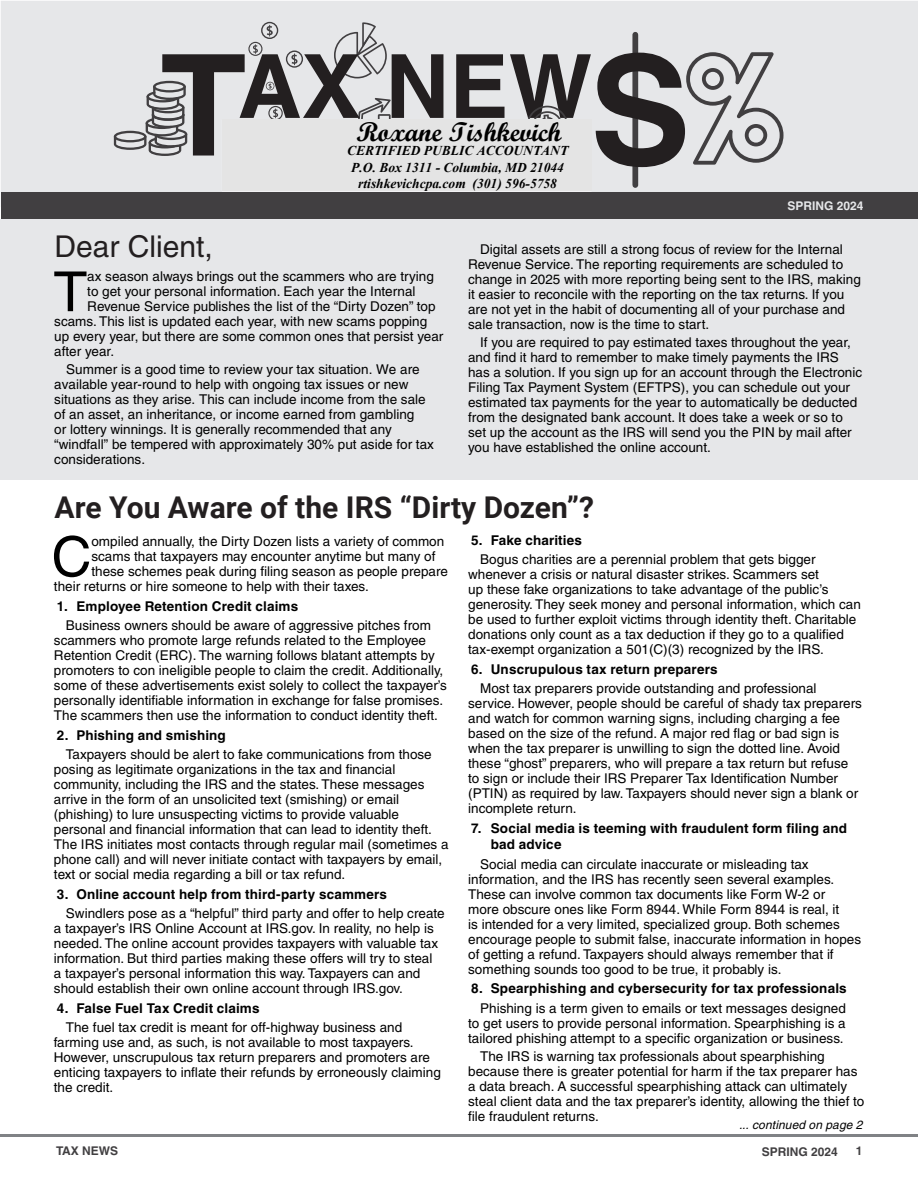
<style>
.page{position:relative;width:918px;height:1188px;background:#fff}
.page>*{position:absolute;margin:0;border:0;box-sizing:border-box;transform-origin:0 0}
.t1{font:55.35px "Helvetica LT Pro";color:#000}
.t2{font:700 30px "Roboto";color:#231f20}
.t3{font:30px "Helvetica LT Pro";color:#231f20}
.t4{font:27px "Script MT Bold";color:#000}
.t5{font:13.5px/15px "Helvetica LT Pro";color:#000}
.t6{font:700 13.5px/16.5px "Helvetica LT Pro";letter-spacing:.01em;color:#000}
.t7{font:italic 700 13.5px/16.2px "Times New Roman";color:#000;text-align:center}
.t8{font:italic 12px "Helvetica LT Pro";letter-spacing:.015em;color:#000}
.t9{font:700 12px "Helvetica LT Pro";color:#413f41}
.t10{font:700 12px "Helvetica LT Pro";color:#e6e7e9}
</style>
<div class="page">
<div style="left:1px;top:1px;width:917px;height:191px;background:#e6e7e9"></div>
<div style="left:632px;top:35px;width:6px;height:150px;background:#413f41"></div>
<svg style="left:114px;top:22px;width:329px;height:134px;background:#a9a9ab"></svg>
<svg style="left:456px;top:52px;width:328px;height:115px;background:#969596"></svg>
<div style="left:1px;top:192px;width:917px;height:27px;background:#413f41"></div>
<hr style="left:0;top:1134px;width:918px;height:3px;background:#808285">
<div style="left:1px;top:219px;width:917px;height:261px;background:#e6e7e9"></div>
<div style="left:223px;top:119px;width:369px;height:72px;background:#e4e4e4"></div>
<h3 class="t4" style="left:357px;top:115px;width:206px">Roxane Tishkevich</h3>
<p class="t7" style="left:347px;top:142px;width:223px">CERTIFIED PUBLIC ACCOUNTANT<br>P.O. Box 1311 - Columbia, MD 21044 rtishkevichcpa.com (301) 596-5758</p>
<p class="t10" style="left:787px;top:198px;width:78px">SPRING 2024</p>
<h2 class="t3" style="left:55px;top:229px;width:160px">Dear Client,</h2>
<h1 class="t1" style="left:54px;top:260px;width:35px">T</h1>
<p class="t5" style="left:87px;top:269px;width:348px">ax season always brings out the scammers who are trying</p>
<p class="t5" style="left:87px;top:284px;width:330px">to get your personal information. Each year the Internal</p>
<p class="t5" style="left:87px;top:299px;width:350px">Revenue Service publishes the list of the “Dirty Dozen” top</p>
<p class="t5" style="left:54px;top:314px;width:374px">scams. This list is updated each year, with new scams popping</p>
<p class="t5" style="left:54px;top:329px;width:391px">up every year, but there are some common ones that persist year</p>
<p class="t5" style="left:54px;top:344px;width:61px">after year.</p>
<p class="t5" style="left:54px;top:362px;width:381px;text-indent:12px">Summer is a good time to review your tax situation. We are available year-round to help with ongoing tax issues or new situations as they arise. This can include income from the sale of an asset, an inheritance, or income earned from gambling<br>or lottery winnings. It is generally recommended that any “windfall” be tempered with approximately 30% put aside for tax considerations.</p>
<p class="t5" style="left:468px;top:242px;width:394px;text-indent:12px">Digital assets are still a strong focus of review for the Internal Revenue Service. The reporting requirements are scheduled to change in 2025 with more reporting being sent to the IRS, making it easier to reconcile with the reporting on the tax returns. If you are not yet in the habit of documenting all of your purchase and sale transaction, now is the time to start.</p>
<p class="t5" style="left:468px;top:335px;width:395px;text-indent:12px">If you are required to pay estimated taxes throughout the year, and find it hard to remember to make timely payments the IRS has a solution. If you sign up for an account through the Electronic Filing Tax Payment System (EFTPS), you can schedule out your estimated tax payments for the year to automatically be deducted from the designated bank account. It does take a week or so to set up the account as the IRS will send you the PIN by mail after you have established the online account.</p>
<h2 class="t2" style="left:55px;top:486px;width:541px">Are You Aware of the IRS “Dirty Dozen”?</h2>
<h1 class="t1" style="left:52px;top:525px;width:41px">C</h1>
<p class="t5" style="left:91px;top:534px;width:354px">ompiled annually, the Dirty Dozen lists a variety of common</p>
<p class="t5" style="left:91px;top:549px;width:346px">scams that taxpayers may encounter anytime but many of</p>
<p class="t5" style="left:91px;top:564px;width:358px">these schemes peak during filing season as people prepare</p>
<p class="t5" style="left:54px;top:579px;width:316px">their returns or hire someone to help with their taxes.</p>
<p class="t6" style="left:57px;top:598px;width:243px">1. Employee Retention Credit claims</p>
<p class="t5" style="left:54px;top:618px;width:395px;text-indent:12px">Business owners should be aware of aggressive pitches from scammers who promote large refunds related to the Employee Retention Credit (ERC). The warning follows blatant attempts by promoters to con ineligible people to claim the credit. Additionally, some of these advertisements exist solely to collect the taxpayer’s personally identifiable information in exchange for false promises.<br>The scammers then use the information to conduct identity theft.</p>
<p class="t6" style="left:57px;top:727px;width:170px">2. Phishing and smishing</p>
<p class="t5" style="left:54px;top:747px;width:396px;text-indent:12px">Taxpayers should be alert to fake communications from those posing as legitimate organizations in the tax and financial community, including the IRS and the states. These messages arrive in the form of an unsolicited text (smishing) or email (phishing) to lure unsuspecting victims to provide valuable personal and financial information that can lead to identity theft.<br>The IRS initiates most contacts through regular mail (sometimes a phone call) and will never initiate contact with taxpayers by email, text or social media regarding a bill or tax refund.</p>
<p class="t6" style="left:57px;top:886px;width:332px">3. Online account help from third-party scammers</p>
<p class="t5" style="left:54px;top:906px;width:392px;text-indent:12px">Swindlers pose as a “helpful” third party and offer to help create a taxpayer’s IRS Online Account at IRS.gov. In reality, no help is needed. The online account provides taxpayers with valuable tax information. But third parties making these offers will try to steal<br>a taxpayer’s personal information this way. Taxpayers can and should establish their own online account through IRS.gov.</p>
<p class="t6" style="left:57px;top:1000px;width:204px">4. False Fuel Tax Credit claims</p>
<p class="t5" style="left:54px;top:1020px;width:388px;text-indent:12px">The fuel tax credit is meant for off-highway business and farming use and, as such, is not available to most taxpayers.<br>However, unscrupulous tax return preparers and promoters are enticing taxpayers to inflate their refunds by erroneously claiming the credit.</p>
<p class="t6" style="left:471px;top:532px;width:112px">5. Fake charities</p>
<p class="t5" style="left:468px;top:552px;width:394px;text-indent:12px">Bogus charities are a perennial problem that gets bigger whenever a crisis or natural disaster strikes. Scammers set<br>up these fake organizations to take advantage of the public’s generosity. They seek money and personal information, which can be used to further exploit victims through identity theft. Charitable donations only count as a tax deduction if they go to a qualified tax-exempt organization a 501(C)(3) recognized by the IRS.</p>
<p class="t6" style="left:471px;top:661px;width:248px">6. Unscrupulous tax return preparers</p>
<p class="t5" style="left:468px;top:681px;width:395px;text-indent:12px">Most tax preparers provide outstanding and professional service. However, people should be careful of shady tax preparers and watch for common warning signs, including charging a fee based on the size of the refund. A major red flag or bad sign is when the tax preparer is unwilling to sign the dotted line. Avoid these “ghost” preparers, who will prepare a tax return but refuse to sign or include their IRS Preparer Tax Identification Number (PTIN) as required by law. Taxpayers should never sign a blank or incomplete return.</p>
<p class="t6" style="left:491px;top:820px;width:358px;text-indent:-20px">7. Social media is teeming with fraudulent form filing and bad advice</p>
<p class="t5" style="left:468px;top:856px;width:394px;text-indent:12px">Social media can circulate inaccurate or misleading tax information, and the IRS has recently seen several examples.<br>These can involve common tax documents like Form W-2 or<br>more obscure ones like Form 8944. While Form 8944 is real, it<br>is intended for a very limited, specialized group. Both schemes encourage people to submit false, inaccurate information in hopes of getting a refund. Taxpayers should always remember that if something sounds too good to be true, it probably is.</p>
<p class="t6" style="left:471px;top:980px;width:377px">8. Spearphishing and cybersecurity for tax professionals</p>
<p class="t5" style="left:468px;top:1000px;width:379px;text-align:justify;text-indent:12px">Phishing is a term given to emails or text messages designed to get users to provide personal information. Spearphishing is a tailored phishing attempt to a specific organization or business.</p>
<p class="t5" style="left:468px;top:1048px;width:398px;text-indent:12px">The IRS is warning tax professionals about spearphishing because there is greater potential for harm if the tax preparer has a data breach. A successful spearphishing attack can ultimately steal client data and the tax preparer’s identity, allowing the thief to file fraudulent returns.</p>
<p class="t8" style="left:739px;top:1118px;width:125px">... continued on page 2</p>
<p class="t9" style="left:56px;top:1143px;width:64px">TAX NEWS</p>
<p class="t9" style="left:762px;top:1144px;width:78px">SPRING 2024</p>
<p class="t9" style="left:856px;top:1143px;width:8px">1</p>
</div>
